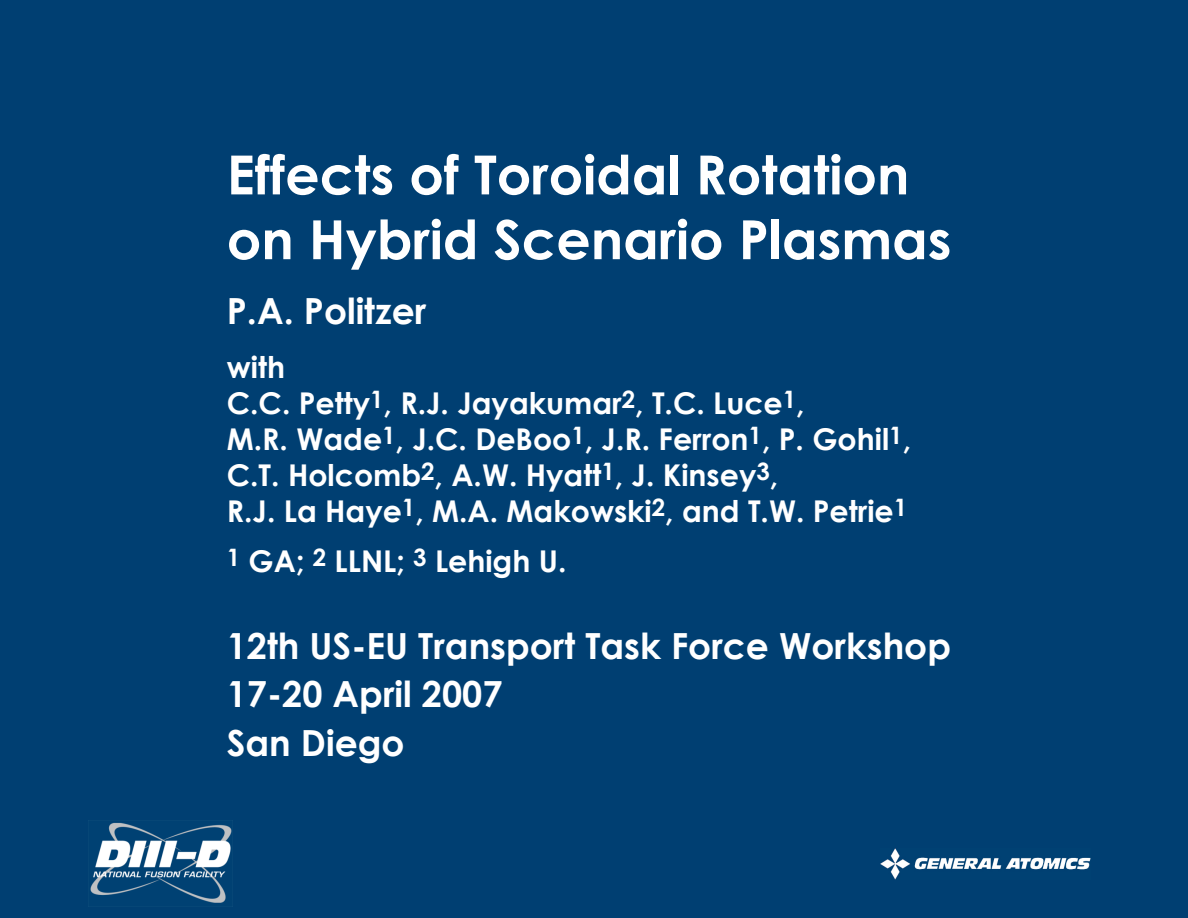
<style>
.page{position:relative;width:1188px;height:918px;background:#003f72}
.page>*{position:absolute;margin:0;border:0;box-sizing:border-box;transform-origin:0 0}
.t1{font:700 54px/64.8px "Century Gothic";color:#fff}
.t2{font:700 36px "Century Gothic";color:#fff}
.t3{font:700 30px/36px "Century Gothic";color:#fff}
</style>
<div class="page">
<img style="left:880px;top:849px;width:211px;height:31px">
<img style="left:88px;top:822px;width:144px;height:85px">
<p class="t1" style="left:227px;top:141px;width:726px">Effects of Toroidal Rotation on Hybrid Scenario Plasmas</p>
<p class="t2" style="left:227px;top:288px;width:201px">P.A. Politzer</p>
<p class="t3" style="left:227px;top:348px;width:686px">with<br>C.C. Petty<sup>1</sup>, R.J. Jayakumar<sup>2</sup>, T.C. Luce<sup>1</sup>,<br>M.R. Wade<sup>1</sup>, J.C. DeBoo<sup>1</sup>, J.R. Ferron<sup>1</sup>, P. Gohil<sup>1</sup>, C.T. Holcomb<sup>2</sup>, A.W. Hyatt<sup>1</sup>, J. Kinsey<sup>3</sup>,<br>R.J. La Haye<sup>1</sup>, M.A. Makowski<sup>2</sup>, and T.W. Petrie<sup>1</sup></p>
<p class="t3" style="left:227px;top:543px;width:341px"><sup>1</sup> GA; <sup>2</sup> LLNL; <sup>3</sup> Lehigh U.</p>
<p class="t2" style="left:227px;top:623px;width:726px">12th US-EU Transport Task Force Workshop</p>
<p class="t2" style="left:227px;top:672px;width:277px">17-20 April 2007</p>
<p class="t2" style="left:227px;top:720px;width:179px">San Diego</p>
</div>
